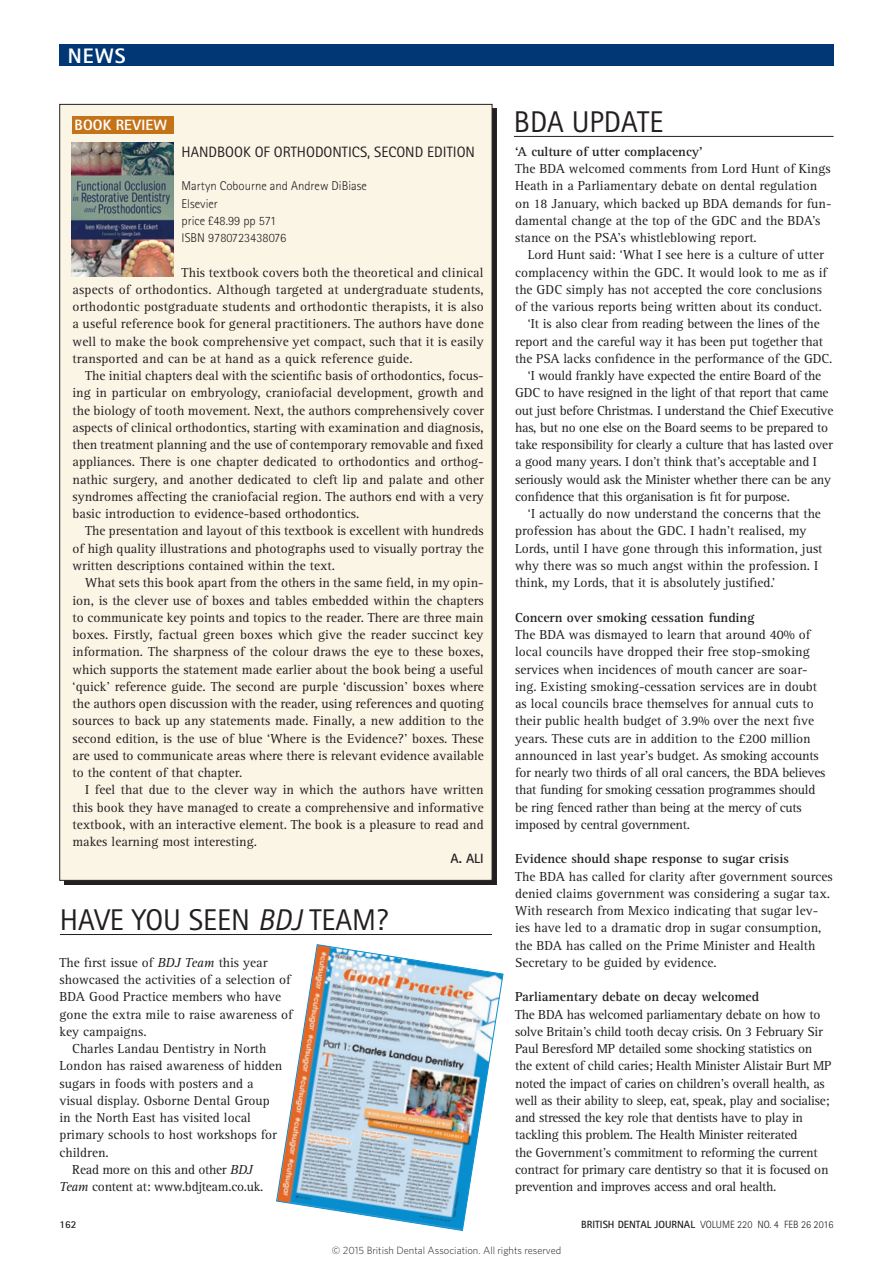
<style>
.page{position:relative;width:893px;height:1263px;background:#fff}
.page>*{position:absolute;margin:0;border:0;box-sizing:border-box;transform-origin:0 0}
.news___head_20pt{font:30px "Rotis Sans Serif Std";color:#231f20}
.t1{font:800 21px "Rotis Sans Serif Std";color:#fff}
.book_review_heading{font:15px "Rotis Sans Serif Std";color:#231f20}
.w_orange_book_review{font:800 15px "Rotis Sans Serif Std";letter-spacing:.01em;color:#fff}
.body_9pt_justified{font:13.5px/17.2px "Rotis Serif Std";color:#231f20;text-align:justify}
.body_fullout_9pt_rag{font:13.5px/17.2px "Rotis Serif Std";color:#231f20}
.body_9pt_ragged{font:13.5px/17.2px "Rotis Serif Std";color:#231f20}
.body_fullout_9pt_rag-2{font:13.5px/17.2px "Rotis Serif Std";letter-spacing:-.02em;color:#231f20}
.body_9pt_ragged-2{font:13.5px/17.2px "Rotis Serif Std";letter-spacing:-.02em;color:#231f20}
.body_fullout_9pt_jus{font:13.5px/17.2px "Rotis Serif Std";letter-spacing:.01em;color:#231f20;text-align:justify}
.body_fullout_9pt_rag-3{font:700 13.5px "Rotis Serif Std";color:#231f20}
.book_review_author_e{font:700 13.5px "Rotis Sans Serif Std";color:#231f20}
.book_review_author_p{font:300 12.75px "Rotis Sans Serif Std";color:#231f20}
.book_review_ISBN{font:300 12.75px "Rotis Sans Serif Std";color:#231f20}
.t2{font:300 10.5px "Whitney";color:#231f20}
.t3{font:300 10.5px "Rotis Sans Serif Std";color:#231f20}
.t4{font:700 10.5px "Rotis Sans Serif Std";color:#231f20}
.s1{font-style:italic}
.s2{font-weight:700}
</style>
<div class="page">
<div style="left:59px;top:45px;width:774px;height:21px;background:#013775"></div>
<div style="left:60px;top:104px;width:432px;height:776px;background:#fbf5e6"></div>
<div style="left:73px;top:117px;width:101px;height:17px;background:#c57319"></div>
<img style="left:72px;top:142px;width:101px;height:134px">
<hr style="left:60px;top:934px;width:432px;height:1px;background:#231f20">
<img style="left:276px;top:944px;width:227px;height:287px">
<hr style="left:514px;top:136px;width:319px;height:1px;background:#231f20">
<h2 class="t1" style="left:68px;top:42px;width:60px">NEWS</h2>
<p class="w_orange_book_review" style="left:75px;top:116px;width:94px">BOOK REVIEW</p>
<p class="book_review_heading" style="left:182px;top:143px;width:295px">HANDBOOK OF ORTHODONTICS, SECOND EDITION</p>
<p class="book_review_author_p" style="left:182px;top:179px;width:187px">Martyn Cobourne and Andrew DiBiase</p>
<p class="book_review_author_p" style="left:182px;top:196px;width:38px">Elsevier</p>
<p class="book_review_author_p" style="left:182px;top:213px;width:96px">price £48.99 pp 571</p>
<p class="book_review_ISBN" style="left:182px;top:231px;width:106px">ISBN 9780723438076</p>
<p class="body_fullout_9pt_jus" style="left:73px;top:264px;width:413px;text-indent:109px">This textbook covers both the theoretical and clinical aspects of orthodontics. Although targeted at undergraduate students, orthodontic postgraduate students and orthodontic therapists, it is also a useful reference book for general practitioners. The authors have done well to make the book comprehensive yet compact, such that it is easily transported and can be at hand as a quick reference guide.</p>
<p class="body_9pt_justified" style="left:73px;top:367px;width:413px;text-indent:13px">The initial chapters deal with the scientific basis of orthodontics, focus&shy;ing in particular on embryology, craniofacial development, growth and the biology of tooth movement. Next, the authors comprehensively cover aspects of clinical orthodontics, starting with examination and diagnosis, then treatment planning and the use of contemporary removable and fixed appliances. There is one chapter dedicated to orthodontics and orthog&shy;nathic surgery, and another dedicated to cleft lip and palate and other syndromes affecting the craniofacial region. The authors end with a very basic introduction to evidence-based orthodontics.</p>
<p class="body_9pt_justified" style="left:73px;top:523px;width:413px;text-indent:13px">The presentation and layout of this textbook is excellent with hundreds of high quality illustrations and photographs used to visually portray the written descriptions contained within the text.</p>
<p class="body_9pt_justified" style="left:73px;top:574px;width:413px;text-indent:13px">What sets this book apart from the others in the same field, in my opin&shy;ion, is the clever use of boxes and tables embedded within the chapters to communicate key points and topics to the reader. There are three main boxes. Firstly, factual green boxes which give the reader succinct key information. The sharpness of the colour draws the eye to these boxes, which supports the statement made earlier about the book being a useful ‘quick’ reference guide. The second are purple ‘discussion’ boxes where the authors open discussion with the reader, using references and quoting sources to back up any statements made. Finally, a new addition to the second edition, is the use of blue ‘Where is the Evidence?’ boxes. These are used to communicate areas where there is relevant evidence available to the content of that chapter.</p>
<p class="body_9pt_justified" style="left:73px;top:781px;width:413px;text-indent:13px">I feel that due to the clever way in which the authors have written this book they have managed to create a comprehensive and informative textbook, with an interactive element. The book is a pleasure to read and makes learning most interesting.</p>
<p class="book_review_author_e" style="left:450px;top:850px;width:35px">A. ALI</p>
<p class="news___head_20pt" style="left:60px;top:902px;width:330px">HAVE YOU SEEN <span class="s1">BDJ</span> TEAM?</p>
<p class="body_fullout_9pt_rag" style="left:60px;top:954px;width:235px">The first issue of <span class="s1">BDJ Team</span> this year showcased the activities of a selection of BDA Good Practice members who have gone the extra mile to raise awareness of key campaigns.</p>
<p class="body_9pt_ragged" style="left:60px;top:1040px;width:224px;text-indent:13px">Charles Landau Dentistry in North<br>London has raised awareness of hidden sugars in foods with posters and a visual display. Osborne Dental Group in the North East has visited local primary schools to host workshops for children.</p>
<p class="body_9pt_ragged-2" style="left:60px;top:1161px;width:206px;text-align:center">Read more on this and other <span class="s1">BDJ<br>Team</span> content at: www.bdjteam.co.uk.</p>
<p class="news___head_20pt" style="left:514px;top:104px;width:151px">BDA UPDATE</p>
<p class="body_fullout_9pt_rag-3" style="left:515px;top:144px;width:189px">‘A culture of utter complacency’</p>
<p class="body_fullout_9pt_rag" style="left:515px;top:160px;width:318px">The BDA welcomed comments from Lord Hunt of Kings Heath in a Parliamentary debate on dental regulation on 18 January, which backed up BDA demands for fun&shy;damental change at the top of the GDC and the BDA’s stance on the PSA’s whistleblowing report.</p>
<p class="body_9pt_ragged" style="left:515px;top:247px;width:313px;text-indent:13px">Lord Hunt said: ‘What I see here is a culture of utter complacency within the GDC. It would look to me as if the GDC simply has not accepted the core conclusions of the various reports being written about its conduct.</p>
<p class="body_9pt_ragged" style="left:515px;top:316px;width:319px;text-indent:13px">‘It is also clear from reading between the lines of the report and the careful way it has been put together that the PSA lacks confidence in the performance of the GDC.</p>
<p class="body_9pt_ragged-2" style="left:515px;top:367px;width:320px;text-indent:13px">‘I would frankly have expected the entire Board of the GDC to have resigned in the light of that report that came out just before Christmas. I understand the Chief Executive has, but no one else on the Board seems to be prepared to take responsibility for clearly a culture that has lasted over a good many years. I don’t think that’s acceptable and I seriously would ask the Minister whether there can be any confidence that this organisation is fit for purpose.</p>
<p class="body_9pt_ragged" style="left:515px;top:505px;width:309px;text-indent:13px">‘I actually do now understand the concerns that the profession has about the GDC. I hadn’t realised, my Lords, until I have gone through this information, just why there was so much angst within the profession. I think, my Lords, that it is absolutely justified.’</p>
<p class="body_fullout_9pt_rag-3" style="left:515px;top:609px;width:241px">Concern over smoking cessation funding</p>
<p class="body_fullout_9pt_rag" style="left:515px;top:626px;width:312px">The BDA was dismayed to learn that around 40% of local councils have dropped their free stop-smoking services when incidences of mouth cancer are soar&shy;ing. Existing smoking-cessation services are in doubt as local councils brace themselves for annual cuts to their public health budget of 3.9% over the next five years. These cuts are in addition to the £200 million announced in last year’s budget. As smoking accounts for nearly two thirds of all oral cancers, the BDA believes that funding for smoking cessation programmes should be ring fenced rather than being at the mercy of cuts imposed by central government.</p>
<p class="body_fullout_9pt_rag-3" style="left:515px;top:851px;width:275px">Evidence should shape response to sugar crisis</p>
<p class="body_fullout_9pt_rag" style="left:515px;top:868px;width:319px">The BDA has called for clarity after government sources denied claims government was considering a sugar tax.<br>With research from Mexico indicating that sugar lev&shy;ies have led to a dramatic drop in sugar consumption, the BDA has called on the Prime Minister and Health Secretary to be guided by evidence.</p>
<p class="body_fullout_9pt_rag-3" style="left:515px;top:989px;width:245px">Parliamentary debate on decay welcomed</p>
<p class="body_fullout_9pt_rag-2" style="left:515px;top:1006px;width:318px">The BDA has welcomed parliamentary debate on how to solve Britain’s child tooth decay crisis. On 3 February Sir Paul Beresford MP detailed some shocking statistics on the extent of child caries; Health Minister Alistair Burt MP noted the impact of caries on children’s overall health, as well as their ability to sleep, eat, speak, play and socialise; and stressed the key role that dentists have to play in tackling this problem. The Health Minister reiterated<br>the Government’s commitment to reforming the current contract for primary care dentistry so that it is focused on prevention and improves access and oral health.</p>
<p class="t4" style="left:60px;top:1217px;width:18px">162</p>
<p class="t3" style="left:581px;top:1218px;width:254px"><span class="s2">BRITISH DENTAL JOURNAL</span> VOLUME 220 NO. 4 FEB 26 2016</p>
<p class="t2" style="left:332px;top:1243px;width:231px">© 2015 British Dental Association. All rights reserved</p>
</div>
